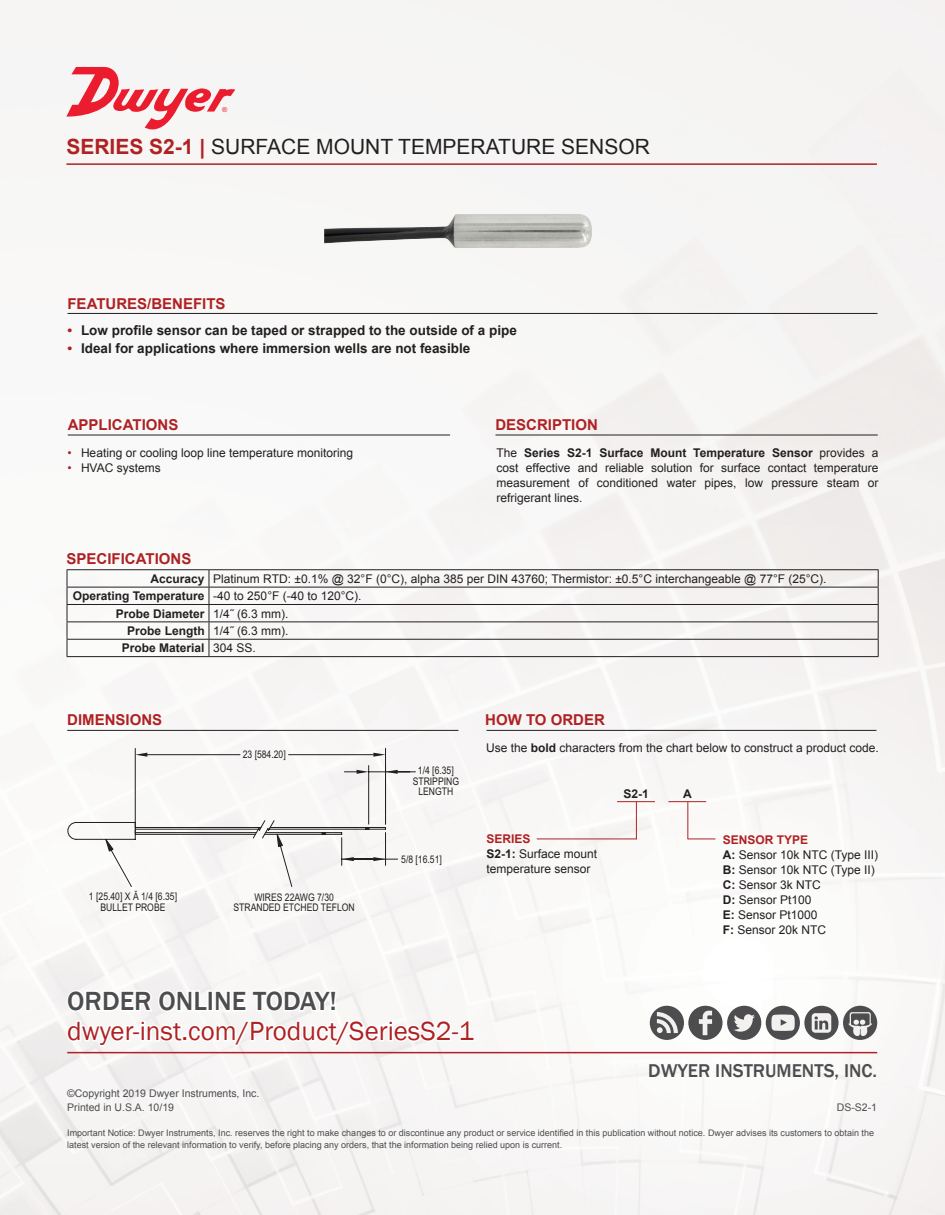
<style>
.page{position:relative;width:945px;height:1215px;background:#f7f6f5}
.page>*{position:absolute;margin:0;border:0;box-sizing:border-box;transform-origin:0 0}
.t1{font:27px "Franklin Gothic";color:#af2123}
.t2{font:500 27px "Franklin Gothic";color:#4d4d4f}
.t3{font:21px "Arial";color:#231f20}
.t4{font:500 19.05px "Franklin Gothic";color:#4d4d4f}
.t5{font:700 15px "Arial";color:#af2123}
.t6{font:700 13.5px "Arial";color:#231f20}
.t7{font:12px/15px "Arial";color:#231f20;text-align:justify}
.t8{font:700 12px "Arial";color:#231f20}
.t9{font:700 12px "Arial";color:#af2123}
.t10{font:10.5px/10.5px "Arial Narrow";color:#231f20;text-align:center}
.t11{font:10.5px "Arial";color:#4d4d4f}
.t12{font:9px/12px "Arial";color:#4d4d4f}
.s1{font-weight:700;color:#af2123}
.s2{color:#af2123}
.s3{font-weight:700}
</style>
<div class="page">
<hr style="left:68px;top:313px;width:810px;height:1px;background:#231f20">
<hr style="left:495px;top:435px;width:383px;height:1px;background:#231f20">
<hr style="left:68px;top:435px;width:382px;height:1px;background:#231f20">
<hr style="left:66px;top:163px;width:811px;height:2px;background:#af2123">
<hr style="left:67px;top:569px;width:142px;height:1px;background:#231f20">
<hr style="left:209px;top:569px;width:670px;height:1px;background:#231f20">
<hr style="left:67px;top:587px;width:142px;height:1px;background:#231f20">
<hr style="left:209px;top:587px;width:670px;height:1px;background:#231f20">
<hr style="left:67px;top:604px;width:142px;height:1px;background:#231f20">
<hr style="left:209px;top:604px;width:670px;height:1px;background:#231f20">
<hr style="left:67px;top:621px;width:142px;height:1px;background:#231f20">
<hr style="left:209px;top:621px;width:670px;height:1px;background:#231f20">
<hr style="left:67px;top:639px;width:142px;height:1px;background:#231f20">
<svg style="left:67px;top:570px;width:1px;height:86px"></svg>
<hr style="left:209px;top:639px;width:670px;height:1px;background:#231f20">
<svg style="left:878px;top:570px;width:1px;height:86px"></svg>
<hr style="left:67px;top:656px;width:142px;height:1px;background:#231f20">
<hr style="left:209px;top:656px;width:670px;height:1px;background:#231f20">
<svg style="left:209px;top:570px;width:1px;height:86px"></svg>
<img style="left:324px;top:214px;width:268px;height:34px">
<hr style="left:67px;top:730px;width:391px;height:1px;background:#231f20">
<hr style="left:487px;top:730px;width:389px;height:1px;background:#231f20">
<div style="left:68px;top:765px;width:348px;height:123px;background:#f8f7f6"></div>
<hr style="left:135px;top:748px;width:1px;height:80px;background:#231f20">
<hr style="left:385px;top:748px;width:1px;height:76px;background:#231f20">
<hr style="left:147px;top:754px;width:93px;height:1px;background:#231f20">
<hr style="left:289px;top:754px;width:84px;height:1px;background:#231f20">
<svg style="left:135px;top:753px;width:12px;height:4px"></svg>
<svg style="left:373px;top:753px;width:12px;height:4px"></svg>
<div style="left:59px;top:1083px;width:824px;height:36px;background:#f8f7f6"></div>
<svg style="left:65px;top:985px;width:412px;height:63px"></svg>
<div style="left:688px;top:1006px;width:35px;height:34px;background:#4d4d4f;border-radius:50%"></div>
<div style="left:727px;top:1006px;width:34px;height:34px;background:#4d4d4f;border-radius:50%"></div>
<div style="left:650px;top:1006px;width:34px;height:34px;background:#4d4d4f;border-radius:50%"></div>
<div style="left:766px;top:1006px;width:34px;height:34px;background:#4d4d4f;border-radius:50%"></div>
<div style="left:804px;top:1006px;width:35px;height:34px;background:#4d4d4f;border-radius:50%"></div>
<div style="left:843px;top:1006px;width:34px;height:34px;background:#4d4d4f;border-radius:50%"></div>
<svg style="left:699px;top:1011px;width:13px;height:24px"></svg>
<svg style="left:734px;top:1014px;width:21px;height:18px"></svg>
<svg style="left:771px;top:1015px;width:24px;height:16px"></svg>
<svg style="left:812px;top:1013px;width:19px;height:20px"></svg>
<svg style="left:848px;top:1012px;width:24px;height:26px"></svg>
<svg style="left:657px;top:1012px;width:21px;height:21px"></svg>
<hr style="left:67px;top:1052px;width:810px;height:1px;background:#af2123">
<hr style="left:537px;top:839px;width:100px;height:1px;background:#af2123">
<svg style="left:688px;top:839px;width:28px;height:1px"></svg>
<hr style="left:636px;top:802px;width:1px;height:37px;background:#af2123">
<hr style="left:617px;top:801px;width:38px;height:1px;background:#af2123">
<hr style="left:668px;top:801px;width:38px;height:1px;background:#af2123">
<hr style="left:687px;top:802px;width:1px;height:37px;background:#af2123">
<svg style="left:66px;top:67px;width:169px;height:62px"></svg>
<p class="t3" style="left:66px;top:133px;width:585px"><span class="s1">SERIES S2-1 |</span> SURFACE MOUNT TEMPERATURE SENSOR</p>
<p class="t5" style="left:68px;top:293px;width:160px">FEATURES/BENEFITS</p>
<p class="t6" style="left:68px;top:322px;width:451px"><span class="s2">•</span> Low profile sensor can be taped or strapped to the outside of a pipe</p>
<p class="t6" style="left:68px;top:340px;width:404px"><span class="s2">•</span> Ideal for applications where immersion wells are not feasible</p>
<p class="t5" style="left:68px;top:415px;width:112px">APPLICATIONS</p>
<p class="t5" style="left:495px;top:415px;width:104px">DESCRIPTION</p>
<p class="t7" style="left:68px;top:445px;width:287px"><span class="s2">•</span> Heating or cooling loop line temperature monitoring</p>
<p class="t7" style="left:68px;top:460px;width:95px"><span class="s2">•</span> HVAC systems</p>
<p class="t7" style="left:497px;top:445px;width:384px">The <span class="s3">Series S2-1 Surface Mount Temperature Sensor</span> provides a cost effective and reliable solution for surface contact temperature measurement of conditioned water pipes, low pressure steam or refrigerant lines.</p>
<p class="t5" style="left:67px;top:549px;width:126px">SPECIFICATIONS</p>
<p class="t8" style="left:151px;top:571px;width:56px">Accuracy</p>
<p class="t7" style="left:213px;top:571px;width:615px">Platinum RTD: ±0.1% @ 32°F (0°C), alpha 385 per DIN 43760; Thermistor: ±0.5°C interchangeable @ 77°F (25°C).</p>
<p class="t8" style="left:73px;top:588px;width:133px">Operating Temperature</p>
<p class="t7" style="left:213px;top:589px;width:150px">-40 to 250°F (-40 to 120°C).</p>
<p class="t8" style="left:116px;top:605px;width:90px">Probe Diameter</p>
<p class="t7" style="left:213px;top:606px;width:77px">1/4˝ (6.3 mm).</p>
<p class="t8" style="left:127px;top:623px;width:79px">Probe Length</p>
<p class="t7" style="left:213px;top:623px;width:77px">1/4˝ (6.3 mm).</p>
<p class="t8" style="left:122px;top:640px;width:84px">Probe Material</p>
<p class="t7" style="left:213px;top:641px;width:44px">304 SS.</p>
<p class="t5" style="left:67px;top:710px;width:97px">DIMENSIONS</p>
<p class="t5" style="left:485px;top:710px;width:121px">HOW TO ORDER</p>
<p class="t10" style="left:89px;top:891px;width:90px">1 [25.40] X Ă 1/4 [6.35]<br>BULLET PROBE</p>
<p class="t10" style="left:243px;top:749px;width:45px">23 [584.20]</p>
<p class="t10" style="left:233px;top:891px;width:123px">WIRES 22AWG 7/30<br>STRANDED ETCHED TEFLON</p>
<p class="t10" style="left:413px;top:765px;width:48px">1/4 [6.35]<br>STRIPPING<br>LENGTH</p>
<p class="t10" style="left:401px;top:854px;width:42px">5/8 [16.51]</p>
<p class="t7" style="left:486px;top:740px;width:394px">Use the <span class="s3">bold</span> characters from the chart below to construct a product code.</p>
<p class="t9" style="left:487px;top:831px;width:46px">SERIES</p>
<p class="t7" style="left:487px;top:846px;width:112px"><span class="s3">S2-1:</span> Surface mount</p>
<p class="t7" style="left:487px;top:861px;width:106px">temperature sensor</p>
<p class="t8" style="left:623px;top:785px;width:27px">S2-1</p>
<p class="t8" style="left:683px;top:785px;width:10px">A</p>
<p class="t9" style="left:723px;top:832px;width:87px">SENSOR TYPE</p>
<p class="t7" style="left:723px;top:847px;width:157px"><span class="s3">A:</span> Sensor 10k NTC (Type III)</p>
<p class="t7" style="left:723px;top:862px;width:154px"><span class="s3">B:</span> Sensor 10k NTC (Type II)</p>
<p class="t7" style="left:723px;top:877px;width:100px"><span class="s3">C:</span> Sensor 3k NTC</p>
<p class="t7" style="left:723px;top:892px;width:90px"><span class="s3">D:</span> Sensor Pt100</p>
<p class="t7" style="left:723px;top:907px;width:96px"><span class="s3">E:</span> Sensor Pt1000</p>
<p class="t7" style="left:723px;top:922px;width:105px"><span class="s3">F:</span> Sensor 20k NTC</p>
<p class="t2" style="left:67px;top:984px;width:271px">ORDER ONLINE TODAY!</p>
<p class="t1" style="left:67px;top:1014px;width:409px">dwyer-inst.com/Product/SeriesS2-1</p>
<p class="t4" style="left:648px;top:1059px;width:230px">DWYER INSTRUMENTS, INC.</p>
<p class="t11" style="left:67px;top:1087px;width:194px">©Copyright 2019 Dwyer Instruments, Inc.</p>
<p class="t11" style="left:67px;top:1100px;width:108px">Printed in U.S.A. 10/19</p>
<p class="t11" style="left:837px;top:1100px;width:42px">DS-S2-1</p>
<p class="t12" style="left:67px;top:1127px;width:808px">Important Notice: Dwyer Instruments, Inc. reserves the right to make changes to or discontinue any product or service identified in this publication without notice. Dwyer advises its customers to obtain the latest version of the relevant information to verify, before placing any orders, that the information being relied upon is current.</p>
</div>
